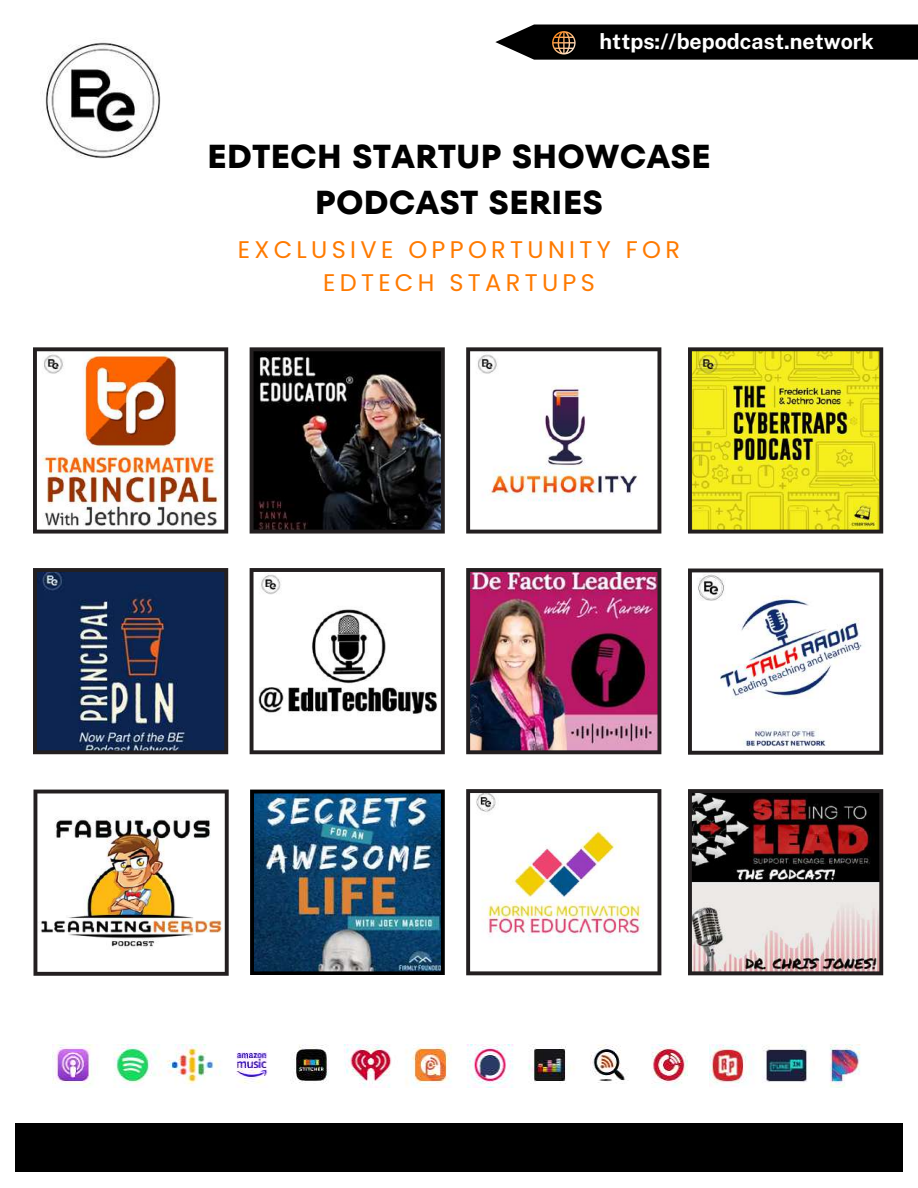
<style>
.page{position:relative;width:918px;height:1188px;background:#fff}
.page>*{position:absolute;margin:0;border:0;box-sizing:border-box;transform-origin:0 0}
.t1{font:700 33px/46.2px "TT Fors";color:#010101;text-align:center}
.t2{font:24px/32.7px "Poppins";letter-spacing:.18em;color:#fe7a00;text-align:center}
.t3{font:700 21.45px "Public Sans";color:#fff}
</style>
<div class="page">
<img style="left:45px;top:42px;width:116px;height:117px">
<div style="left:15px;top:1123px;width:888px;height:49px;background:#000"></div>
<svg style="left:33px;top:347px;width:195px;height:187px"></svg>
<img style="left:33px;top:790px;width:196px;height:186px">
<svg style="left:688px;top:347px;width:195px;height:187px;background:#c8c21d"></svg>
<img style="left:250px;top:790px;width:195px;height:185px">
<svg style="left:250px;top:568px;width:195px;height:186px"></svg>
<img style="left:466px;top:568px;width:195px;height:186px">
<svg style="left:466px;top:347px;width:195px;height:187px"></svg>
<img style="left:52px;top:1044px;width:636px;height:43px">
<img style="left:709px;top:1044px;width:152px;height:43px">
<svg style="left:496px;top:25px;width:422px;height:35px;background:#11100f"></svg>
<img style="left:250px;top:347px;width:195px;height:187px">
<svg style="left:466px;top:789px;width:195px;height:186px"></svg>
<img style="left:688px;top:789px;width:195px;height:186px">
<svg style="left:688px;top:569px;width:195px;height:186px"></svg>
<img style="left:33px;top:568px;width:195px;height:186px">
<p class="t3" style="left:600px;top:28px;width:276px">https://bepodcast.network</p>
<h1 class="t1" style="left:207px;top:133px;width:505px">EDTECH STARTUP SHOWCASE<br>PODCAST SERIES</h1>
<p class="t2" style="left:238px;top:233px;width:444px">EXCLUSIVE OPPORTUNITY FOR<br>EDTECH STARTUPS</p>
</div>
